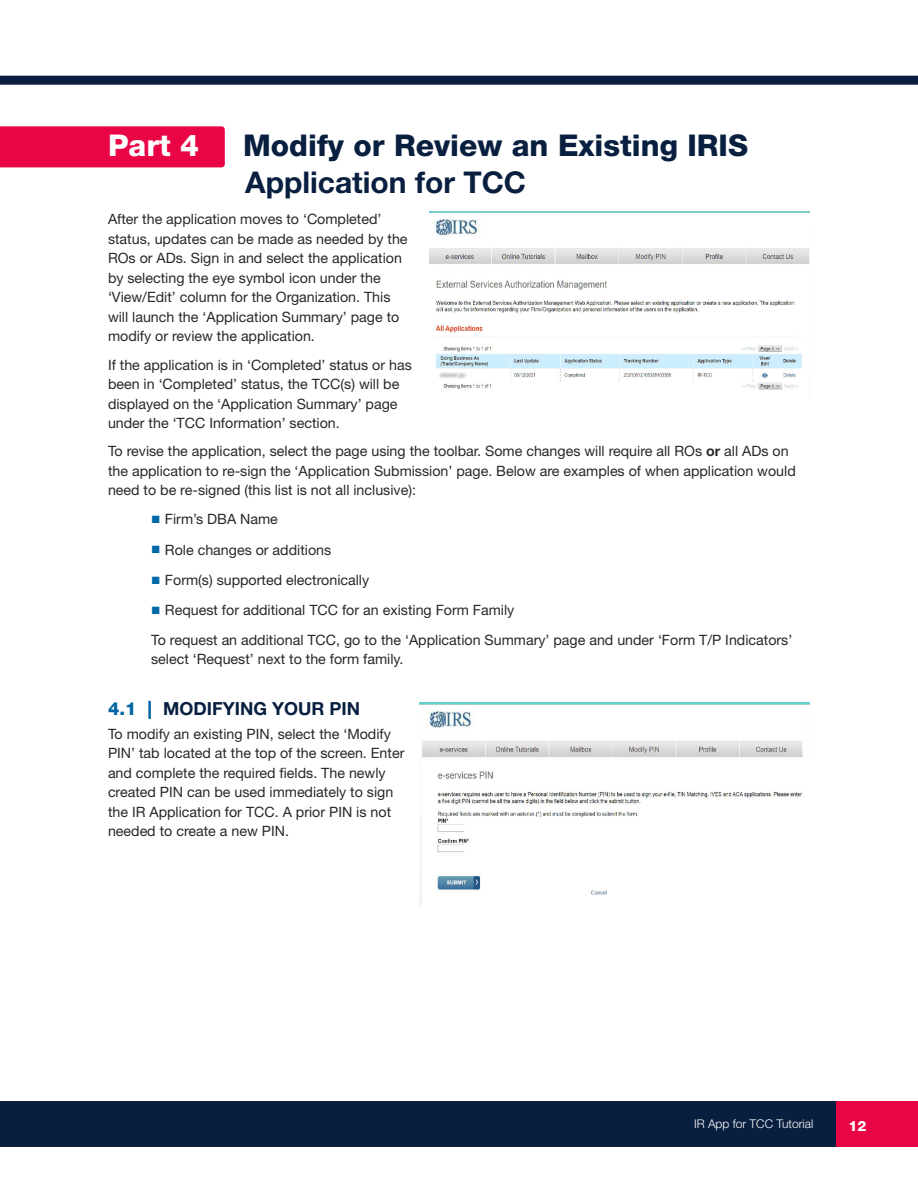
<style>
.page{position:relative;width:918px;height:1188px;background:#fff}
.page>*{position:absolute;margin:0;border:0;box-sizing:border-box;transform-origin:0 0}
.X_-h3_heading{font:800 30px "Helvetica Neue LT Std";color:#081f3f}
.h3_heading{font:700 30px "Helvetica Neue LT Std";color:#081f3f}
.X_-h3_heading-2{font:800 30px "Helvetica Neue LT Std";color:#fff}
.X_x_-_h4_subheading{font:700 18px "Helvetica Neue LT Std";color:#081f3f}
.body{font:14.25px/19.5px "Helvetica Neue LT Std";color:#292829}
.bullets{font:14.25px "Helvetica Neue LT Std";color:#292829}
.t1{font:800 14.25px "Helvetica Neue LT Std";color:#fff}
.t2{font:300 12px "Helvetica Neue LT Std";color:#fff}
.s1{font-weight:700}
.s2{color:#006aa8}
.s3{font-weight:800;color:#0065a4}
</style>
<div class="page">
<div style="left:0;top:76px;width:918px;height:9px;background:#081f3f"></div>
<div style="left:0;top:1101px;width:864px;height:46px;background:#081f3f"></div>
<div style="left:836px;top:1101px;width:82px;height:46px;background:#e90445"></div>
<div style="left:0;top:126px;width:225px;height:41px;background:#e90445"></div>
<img style="left:429px;top:212px;width:381px;height:178px">
<img style="left:420px;top:702px;width:390px;height:204px">
<h3 class="X_-h3_heading-2" style="left:108px;top:128px;width:93px">Part 4</h3>
<h3 class="X_-h3_heading" style="left:243px;top:128px;width:507px">Modify or Review an Existing IRIS</h3>
<h3 class="h3_heading" style="left:245px;top:164px;width:283px">Application for TCC</h3>
<p class="body" style="left:108px;top:209px;width:301px">After the application moves to ‘Completed’ status, updates can be made as needed by the ROs or ADs. Sign in and select the application by selecting the eye symbol icon under the ‘View/Edit’ column for the Organization. This will launch the ‘Application Summary’ page to modify or review the application.</p>
<p class="body" style="left:108px;top:355px;width:305px">If the application is in ‘Completed’ status or has been in ‘Completed’ status, the TCC(s) will be displayed on the ‘Application Summary’ page under the ‘TCC Information’ section.</p>
<p class="body" style="left:108px;top:441px;width:689px">To revise the application, select the page using the toolbar. Some changes will require all ROs <span class="s1">or</span> all ADs on the application to re-sign the ‘Application Submission’ page. Below are examples of when application would need to be re-signed (this list is not all inclusive):</p>
<p class="bullets" style="left:152px;top:511px;width:128px"><span class="s2">■</span> Firm’s DBA Name</p>
<p class="bullets" style="left:152px;top:541px;width:181px"><span class="s2">■</span> Role changes or additions</p>
<p class="bullets" style="left:152px;top:572px;width:219px"><span class="s2">■</span> Form(s) supported electronically</p>
<p class="bullets" style="left:152px;top:602px;width:364px"><span class="s2">■</span> Request for additional TCC for an existing Form Family</p>
<p class="body" style="left:151px;top:630px;width:643px">To request an additional TCC, go to the ‘Application Summary’ page and under ‘Form T/P Indicators’ select ‘Request’ next to the form family.</p>
<h4 class="X_x_-_h4_subheading" style="left:108px;top:697px;width:254px"><span class="s3">4.1 |</span> MODIFYING YOUR PIN</h4>
<p class="body" style="left:108px;top:724px;width:298px">To modify an existing PIN, select the ‘Modify PIN’ tab located at the top of the screen. Enter and complete the required fields. The newly created PIN can be used immediately to sign the IR Application for TCC. A prior PIN is not needed to create a new PIN.</p>
<p class="t2" style="left:694px;top:1116px;width:121px">IR App for TCC Tutorial</p>
<p class="t1" style="left:849px;top:1118px;width:19px">12</p>
</div>
